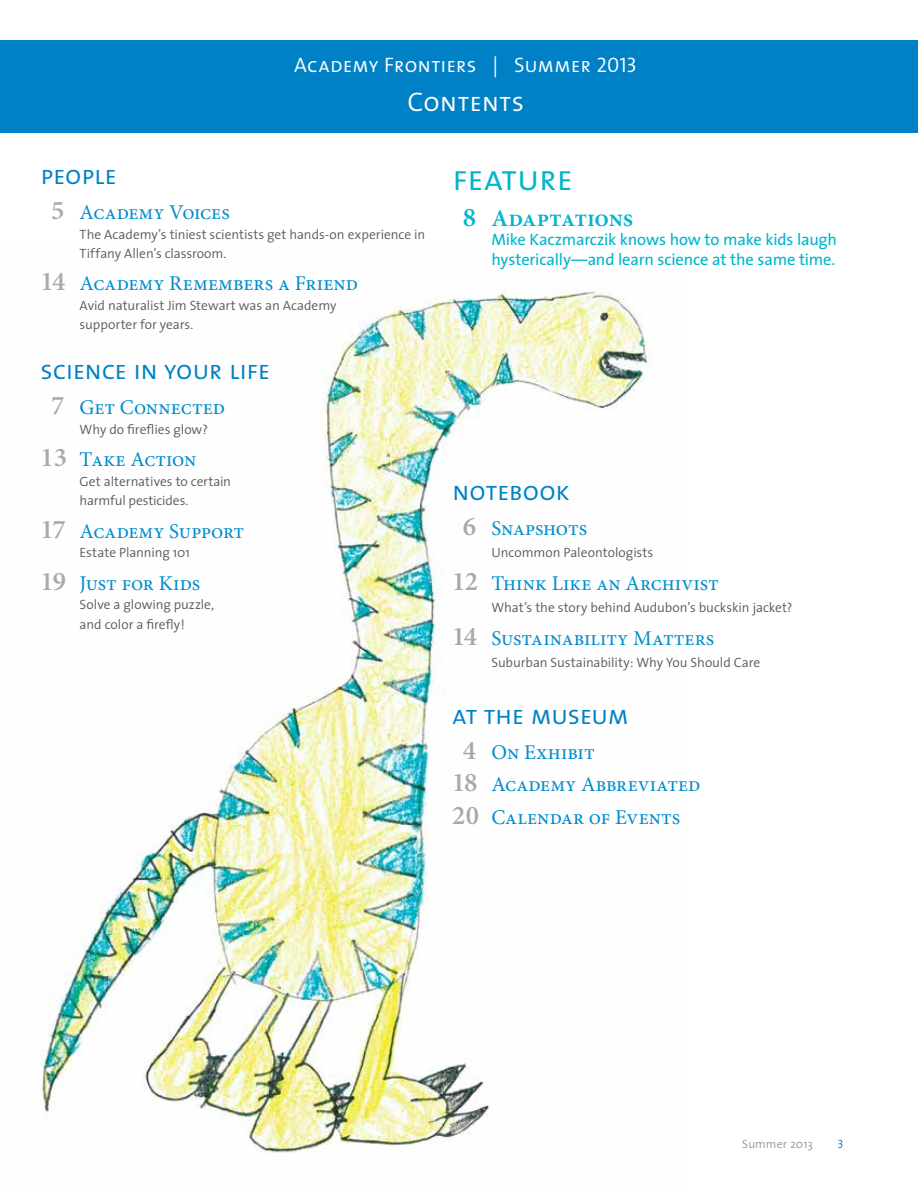
<style>
.page{position:relative;width:918px;height:1188px;background:#fff}
.page>*{position:absolute;margin:0;border:0;box-sizing:border-box;transform-origin:0 0}
.t1{font:36px "The Sans Semi Light Caps";letter-spacing:-.02em;color:#00b5cc}
.t2{font:27px "The Sans Semi Light Caps";letter-spacing:-.015em;color:#0081c6}
.t3{font:27px "The Sans Semi Light Caps";letter-spacing:.01em;color:#fff}
.t4{font:600 24px "Minion Pro";letter-spacing:-.015em;color:#00b5cc}
.t5{font:21px/32.4px "Minion Pro";color:#008dcd}
.t6{font:21px "The Sans Semi Light Caps";color:#fff}
.t7{font:16.5px/19.5px "The Sans";letter-spacing:-.01em;color:#00b5cc}
.t8{font:300 13.5px/19.5px "The Sans";letter-spacing:-.005em;color:#58595b}
.t9{font:300 12px "The Sans";letter-spacing:.005em;color:#939598}
.t10{font:12px "The Sans Semi Light Caps";color:#0081c6}
.s1{font-weight:600;font-size:27px;color:#a7a9ac}
.s2{font-size:27px}
</style>
<div class="page">
<img style="left:39px;top:281px;width:613px;height:881px">
<div style="left:0;top:40px;width:918px;height:93px;background:#0081c6"></div>
<h3 class="t6" style="left:294px;top:47px;width:345px">Academy Frontiers | Summer 2013</h3>
<h2 class="t3" style="left:407px;top:79px;width:118px">Contents</h2>
<h2 class="t2" style="left:41px;top:152px;width:78px">people</h2>
<h3 class="t5" style="left:51px;top:196px;width:180px"><span class="s1">5</span> Academy Voices</h3>
<p class="t8" style="left:80px;top:224px;width:347px">The Academy’s tiniest scientists get hands-on experience in<br>Tiffany Allen’s classroom.</p>
<h3 class="t5" style="left:40px;top:268px;width:319px"><span class="s1">14</span> Academy Remembers a Friend</h3>
<p class="t8" style="left:80px;top:295px;width:258px">Avid naturalist Jim Stewart was an Academy supporter for years.</p>
<h2 class="t2" style="left:40px;top:348px;width:231px">science in your life</h2>
<h3 class="t5" style="left:51px;top:392px;width:175px"><span class="s1">7</span> Get Connected</h3>
<p class="t8" style="left:80px;top:419px;width:130px">Why do fireflies glow?</p>
<h3 class="t5" style="left:40px;top:444px;width:157px"><span class="s1">13</span> Take Action</h3>
<p class="t8" style="left:80px;top:471px;width:153px">Get alternatives to certain harmful pesticides.</p>
<h3 class="t5" style="left:40px;top:515px;width:205px"><span class="s1">17</span> Academy Support</h3>
<p class="t8" style="left:80px;top:543px;width:112px">Estate Planning 101</p>
<h3 class="t5" style="left:40px;top:567px;width:161px"><span class="s1">19</span> Just for Kids</h3>
<p class="t8" style="left:80px;top:594px;width:136px">Solve a glowing puzzle, and color a firefly!</p>
<h1 class="t1" style="left:452px;top:148px;width:122px">feature</h1>
<h3 class="t4" style="left:463px;top:201px;width:172px"><span class="s2">8</span> Adaptations</h3>
<p class="t7" style="left:491px;top:229px;width:347px">Mike Kaczmarczik knows how to make kids laugh hysterically—and learn science at the same time.</p>
<h2 class="t2" style="left:452px;top:468px;width:119px">notebook</h2>
<h3 class="t5" style="left:463px;top:512px;width:126px"><span class="s1">6</span> Snapshots</h3>
<p class="t8" style="left:491px;top:543px;width:164px">Uncommon Paleontologists</p>
<h3 class="t5" style="left:452px;top:567px;width:268px"><span class="s1">12</span> Think Like an Archivist</h3>
<p class="t8" style="left:491px;top:598px;width:303px">What’s the story behind Audubon’s buckskin jacket?</p>
<h3 class="t5" style="left:452px;top:622px;width:264px"><span class="s1">14</span> Sustainability Matters</h3>
<p class="t8" style="left:491px;top:652px;width:270px">Suburban Sustainability: Why You Should Care</p>
<h2 class="t2" style="left:452px;top:692px;width:178px">at the museum</h2>
<h3 class="t5" style="left:452px;top:736px;width:250px;text-indent:11px"><span class="s1">4</span> On Exhibit<br><span class="s1">18</span> Academy Abbreviated<br><span class="s1">20</span> Calendar of Events</h3>
<p class="t9" style="left:742px;top:1134px;width:72px">Summer 2013</p>
<p class="t10" style="left:838px;top:1134px;width:8px">3</p>
</div>
